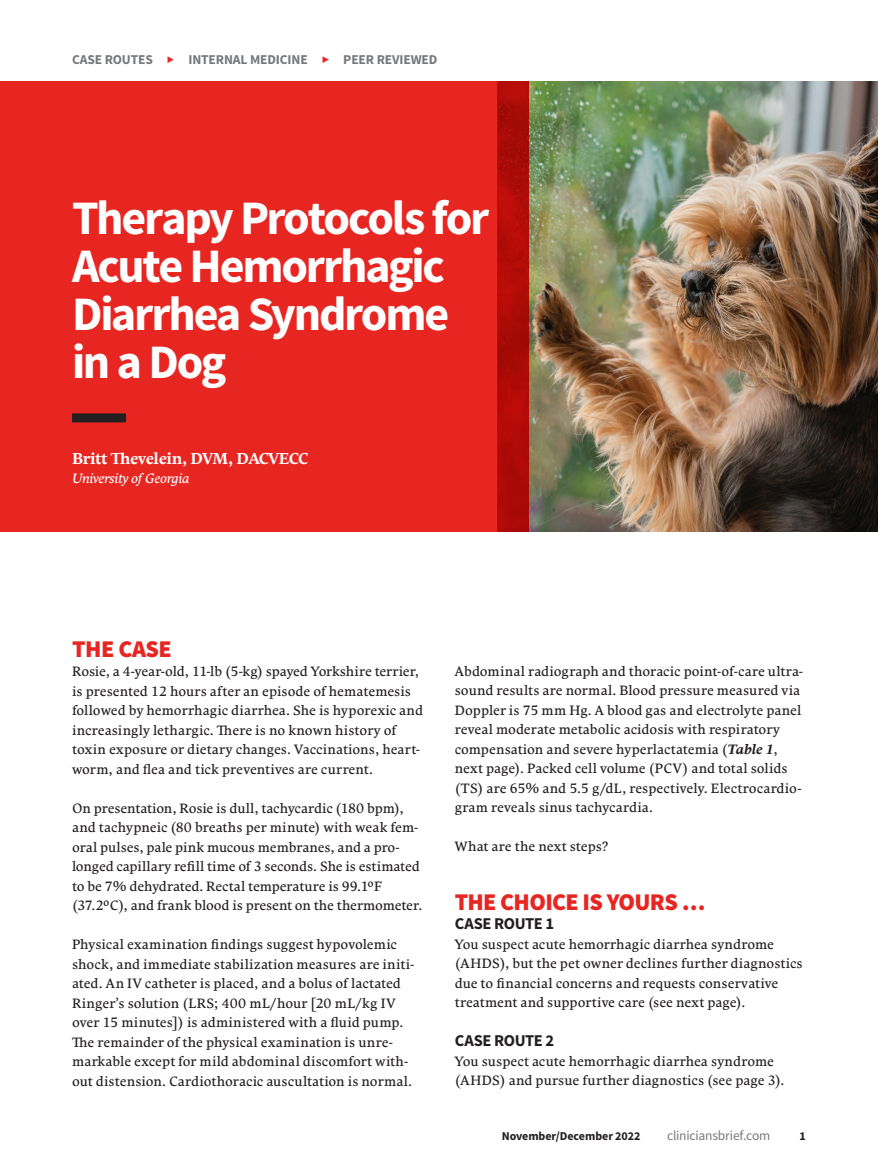
<style>
.page{position:relative;width:878px;height:1175px;background:#fff}
.page>*{position:absolute;margin:0;border:0;box-sizing:border-box;transform-origin:0 0}
.t1{font:700 48px/48px "Source Sans Pro";letter-spacing:-.05em;color:#fff}
.t2{font:900 24px "Source Sans Pro";letter-spacing:-.025em;color:#e72621}
.t3{font:700 16.5px "Source Sans Pro";letter-spacing:-.025em;color:#231f20}
.t4{font:700 15.75px "Comenia Serif Pro";letter-spacing:-.02em;color:#fff}
.t5{font:13.5px/19.5px "Comenia Serif Pro";letter-spacing:.005em;color:#231f20}
.t6{font:700 13.5px "Source Sans Pro";letter-spacing:-.01em;color:#76787b}
.t7{font:13.5px "Source Sans Pro";letter-spacing:-.015em;color:#76787b}
.t8{font:italic 13.5px "Comenia Serif Pro";letter-spacing:-.02em;color:#fff}
.t9{font:700 12px "Source Sans Pro";letter-spacing:-.005em;color:#231f20}
.s1{font-weight:700;font-style:italic}
</style>
<div class="page">
<img style="left:528px;top:81px;width:350px;height:450px">
<div style="left:0;top:81px;width:497px;height:450px;background:#e72621"></div>
<svg style="left:497px;top:81px;width:31px;height:450px;background:#af0a06"></svg>
<div style="left:72px;top:413px;width:54px;height:9px;background:#231f20"></div>
<p class="t6" style="left:72px;top:51px;width:82px">CASE ROUTES</p>
<p class="t6" style="left:188px;top:51px;width:121px">INTERNAL MEDICINE</p>
<p class="t6" style="left:343px;top:51px;width:96px">PEER REVIEWED</p>
<h1 class="t1" style="left:72px;top:196px;width:418px">Therapy Protocols for<br>Acute Hemorrhagic<br>Diarrhea Syndrome in a Dog</h1>
<p class="t4" style="left:72px;top:447px;width:238px">Britt Thevelein, DVM, DACVECC</p>
<p class="t8" style="left:72px;top:469px;width:119px">University of Georgia</p>
<h2 class="t2" style="left:72px;top:633px;width:101px">THE CASE</h2>
<p class="t5" style="left:72px;top:661px;width:352px">Rosie, a 4-year-old, 11-lb (5-kg) spayed Yorkshire terrier, is presented 12 hours after an episode of hematemesis followed by hemorrhagic diarrhea. She is hyporexic and increasingly lethargic. There is no known history of toxin exposure or dietary changes. Vaccinations, heart&shy;worm, and flea and tick preventives are current.</p>
<p class="t5" style="left:72px;top:798px;width:352px">On presentation, Rosie is dull, tachycardic (180 bpm), and tachypneic (80 breaths per minute) with weak fem&shy;oral pulses, pale pink mucous membranes, and a pro&shy;longed capillary refill time of 3 seconds. She is estimated to be 7% dehydrated. Rectal temperature is 99.1°F (37.2°C), and frank blood is present on the thermometer.</p>
<p class="t5" style="left:72px;top:934px;width:343px">Physical examination findings suggest hypovolemic shock, and immediate stabilization measures are initi&shy;ated. An IV catheter is placed, and a bolus of lactated Ringer’s solution (LRS; 400 mL/hour [20 mL/kg IV over 15 minutes]) is administered with a fluid pump.<br>The remainder of the physical examination is unre&shy;markable except for mild abdominal discomfort with&shy;out distension. Cardiothoracic auscultation is normal.</p>
<p class="t5" style="left:454px;top:661px;width:350px">Abdominal radiograph and thoracic point-of-care ultra&shy;sound results are normal. Blood pressure measured via Doppler is 75 mm Hg. A blood gas and electrolyte panel reveal moderate metabolic acidosis with respiratory compensation and severe hyperlactatemia (<span class="s1">Table 1</span>, next page). Packed cell volume (PCV) and total solids (TS) are 65% and 5.5 g/dL, respectively. Electrocardio&shy;gram reveals sinus tachycardia.</p>
<p class="t5" style="left:455px;top:836px;width:155px">What are the next steps?</p>
<h2 class="t2" style="left:454px;top:886px;width:252px">THE CHOICE IS YOURS …</h2>
<p class="t3" style="left:454px;top:913px;width:101px">CASE ROUTE 1</p>
<p class="t5" style="left:454px;top:934px;width:349px">You suspect acute hemorrhagic diarrhea syndrome (AHDS), but the pet owner declines further diagnostics due to financial concerns and requests conservative treatment and supportive care (see next page).</p>
<p class="t3" style="left:454px;top:1030px;width:101px">CASE ROUTE 2</p>
<p class="t5" style="left:454px;top:1051px;width:331px">You suspect acute hemorrhagic diarrhea syndrome (AHDS) and pursue further diagnostics (see page 3).</p>
<p class="t9" style="left:501px;top:1128px;width:140px">November/December 2022</p>
<p class="t7" style="left:667px;top:1127px;width:105px">cliniciansbrief.com</p>
<p class="t9" style="left:799px;top:1128px;width:8px">1</p>
</div>
